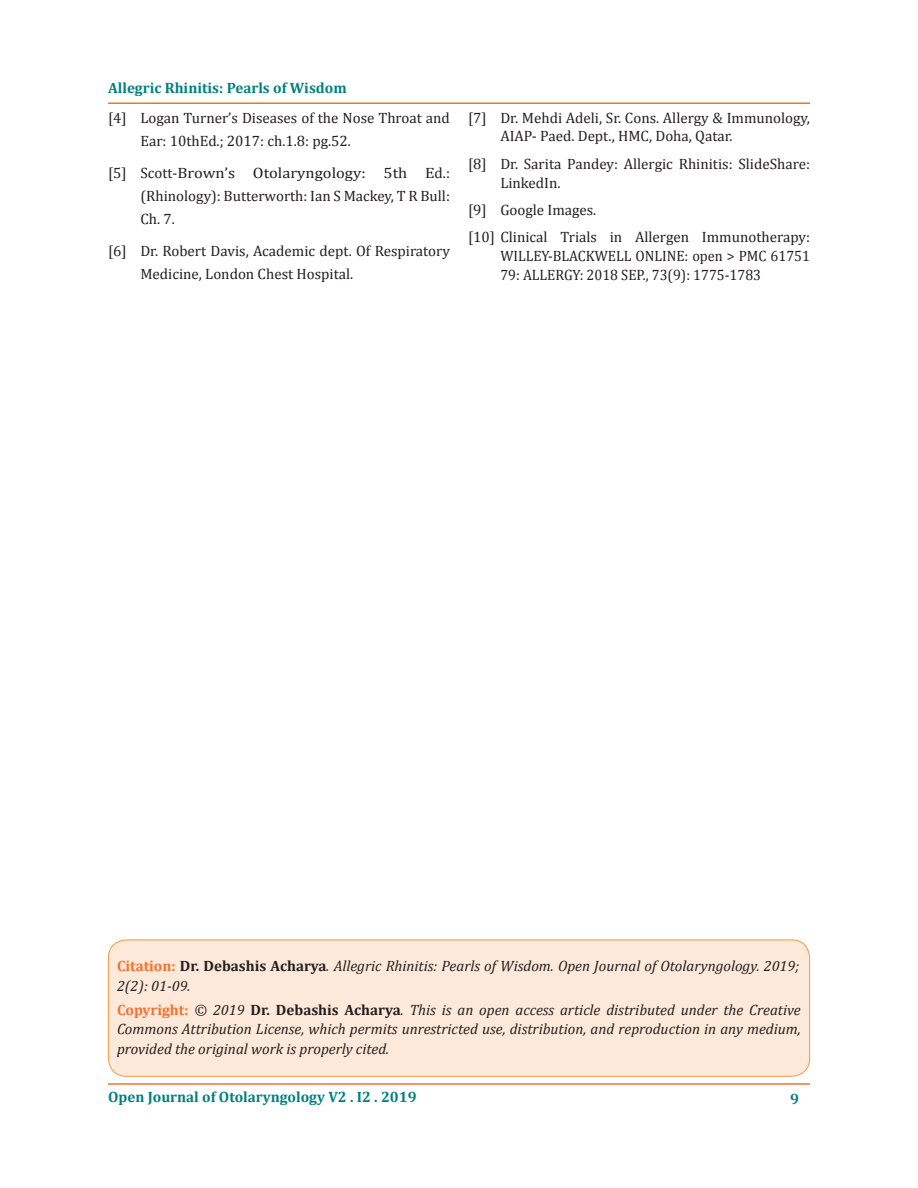
<style>
.page{position:relative;width:918px;height:1188px;background:#fff}
.page>*{position:absolute;margin:0;border:0;box-sizing:border-box;transform-origin:0 0}
.t1{font:15px/23.2px "Cambria";color:#231f20}
.t2{font:italic 15px/19.5px "Cambria";color:#231f20}
.t3{font:700 15px "Cambria";color:#008080}
.s1{font-weight:700;font-style:normal;color:#f37131}
.s2{font-weight:700;font-style:normal}
</style>
<div class="page">
<hr style="left:108px;top:1083px;width:702px;height:2px;background:#f37232">
<hr style="left:108px;top:102px;width:702px;height:2px;background:#f37131">
<div style="left:108px;top:940px;width:702px;height:136px;background:#fde9d9;border-radius:18px"></div>
<div style="left:108px;top:940px;width:702px;height:137px;border:1px solid #f79646;border-radius:18px"></div>
<p class="t3" style="left:108px;top:77px;width:240px">Allegric Rhinitis: Pearls of Wisdom</p>
<p class="t1" style="left:140px;top:106px;width:311px;text-indent:-32px">[4] Logan Turner’s Diseases of the Nose Throat and<br>Ear: 10thEd.; 2017: ch.1.8: pg.52.</p>
<p class="t1" style="left:140px;top:161px;width:311px;text-align:justify;text-indent:-32px">[5] Scott-Brown’s Otolaryngology: 5th Ed.: (Rhinology): Butterworth: Ian S Mackey, T R Bull:<br>Ch. 7.</p>
<p class="t1" style="left:140px;top:239px;width:311px;text-indent:-32px">[6] Dr. Robert Davis, Academic dept. Of Respiratory<br>Medicine, London Chest Hospital.</p>
<p class="t1" style="left:500px;top:108px;width:311px;line-height:18.8px;text-indent:-32px">[7] Dr. Mehdi Adeli, Sr. Cons. Allergy &amp; Immunology,<br>AIAP- Paed. Dept., HMC, Doha, Qatar.</p>
<p class="t1" style="left:500px;top:154px;width:311px;line-height:18.8px;text-indent:-32px">[8] Dr. Sarita Pandey: Allergic Rhinitis: SlideShare:<br>LinkedIn.</p>
<p class="t1" style="left:468px;top:198px;width:130px">[9] Google Images.</p>
<p class="t1" style="left:500px;top:228px;width:311px;line-height:18.8px;text-align:justify;text-indent:-32px">[10] Clinical Trials in Allergen Immunotherapy:<br>WILLEY-BLACKWELL ONLINE: open &gt; PMC 61751<br>79: ALLERGY: 2018 SEP., 73(9): 1775-1783</p>
<p class="t2" style="left:117px;top:956px;width:684px"><span class="s1">Citation:</span> <span class="s2">Dr. Debashis Acharya</span>. Allegric Rhinitis: Pearls of Wisdom. Open Journal of Otolaryngology. 2019;<br>2(2): 01-09.</p>
<p class="t2" style="left:117px;top:999px;width:685px;text-align:justify"><span class="s1">Copyright:</span> © 2019 <span class="s2">Dr. Debashis Acharya</span>. This is an open access article distributed under the Creative Commons Attribution License, which permits unrestricted use, distribution, and reproduction in any medium, provided the original work is properly cited.</p>
<p class="t3" style="left:108px;top:1086px;width:310px">Open Journal of Otolaryngology V2 . I2 . 2019</p>
<p class="t3" style="left:790px;top:1089px;width:10px">9</p>
</div>
